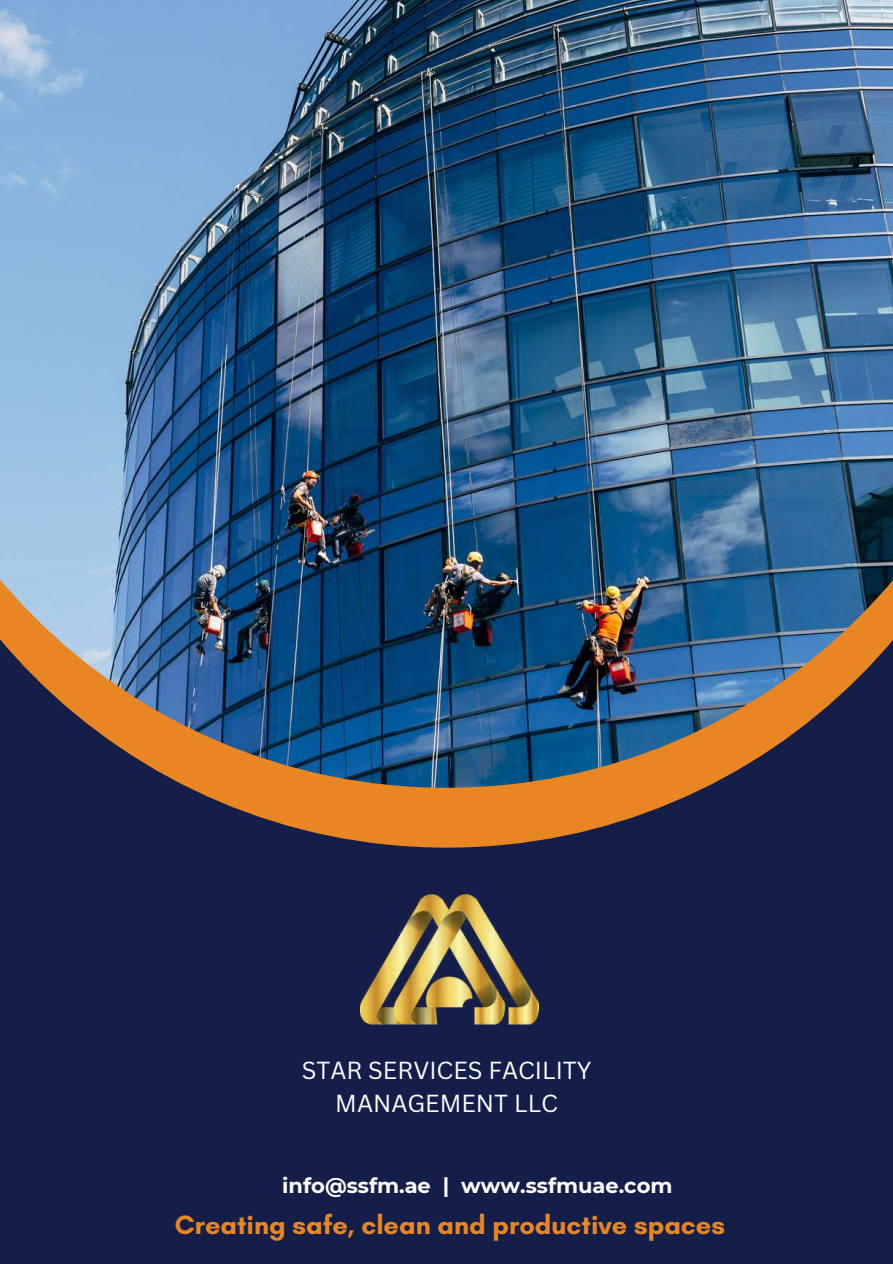
<style>
.page{position:relative;width:893px;height:1264px;background:#fff}
.page>*{position:absolute;margin:0;border:0;box-sizing:border-box;transform-origin:0 0}
.t1{font:700 27px "Glacial Indifference";color:#e78622}
.t2{font:24px/32.7px "Canva Sans";color:#fff;text-align:center}
.t3{font:700 21px "Montserrat";color:#fff}
</style>
<div class="page">
<div style="left:0;top:0;width:892px;height:1263px;background:#151e49"></div>
<svg style="left:188px;top:787px;width:518px;height:60px;fill:#e78622"></svg>
<img style="left:0;top:0;width:892px;height:787px">
<img style="left:361px;top:894px;width:177px;height:131px">
<p class="t2" style="left:302px;top:1053px;width:291px">STAR SERVICES FACILITY<br>MANAGEMENT LLC</p>
<p class="t3" style="left:282px;top:1172px;width:391px">info@ssfm.ae | www.ssfmuae.com</p>
<p class="t1" style="left:175px;top:1208px;width:551px">Creating safe, clean and productive spaces</p>
</div>
